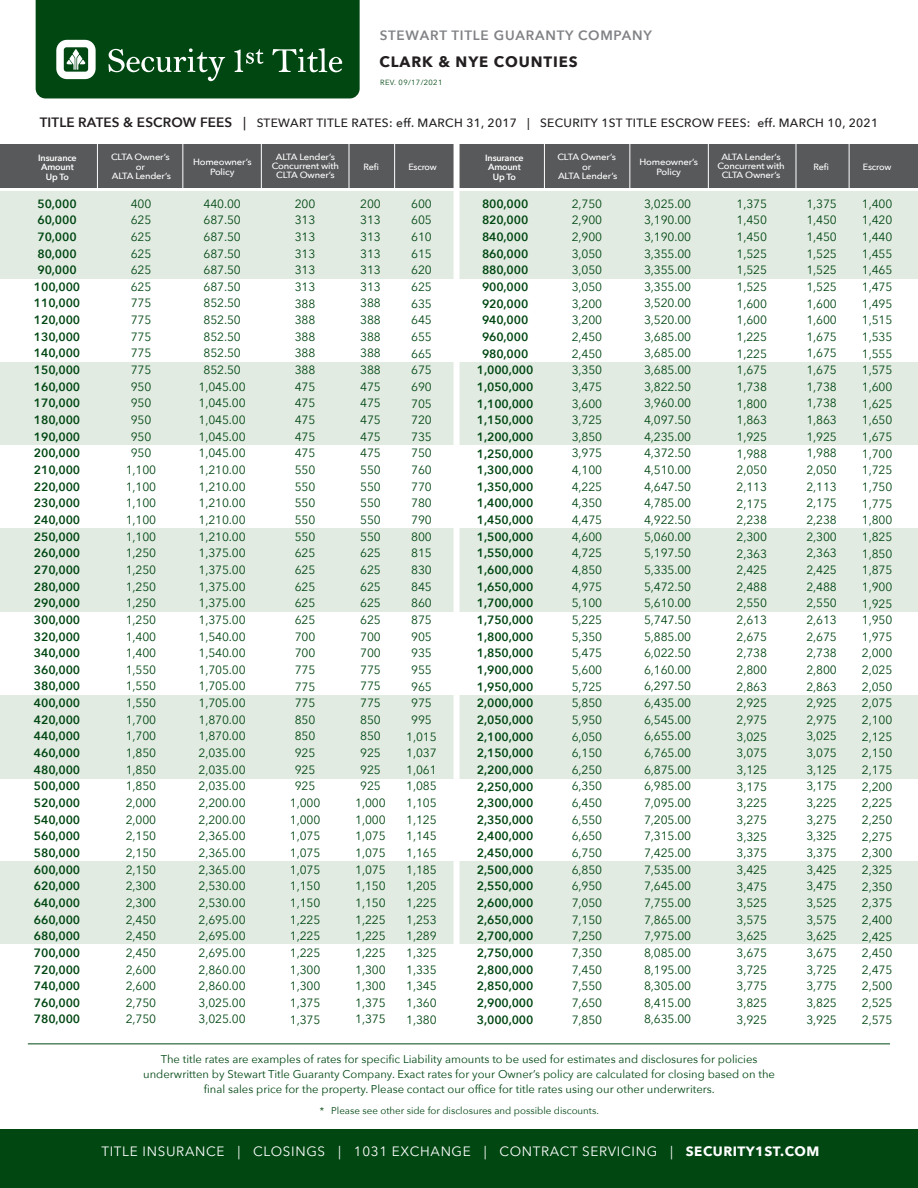
<style>
.page{position:relative;width:918px;height:1188px;background:#fff}
.page>*{position:absolute;margin:0;border:0;box-sizing:border-box;transform-origin:0 0}
.t1{font:700 15px "Avenir Next";letter-spacing:.06em;color:#231f20}
.t2{font:13.5px "Avenir Next";letter-spacing:.05em;color:#fff}
.t3{font:600 13.5px "Avenir Next";letter-spacing:.06em;color:#808285}
.t4{font:12px/16.6px "Avenir Next";letter-spacing:-.01em;color:#004712;text-align:center}
.t5{font:600 12px/16.6px "Avenir Next";letter-spacing:-.01em;color:#004712}
.t6{font:500 12px "Avenir Next";letter-spacing:.025em;color:#231f20}
.t7{font:11.25px/15px "Avenir Next";color:#004712;text-align:center}
.t8{font:9.75px "Avenir Next";color:#004712}
.t9{font:500 9px/9.8px "Avenir Next";letter-spacing:-.02em;color:#fff;text-align:center;scale:1.06 1}
.t10{font:600 9px/9.8px "Avenir Next";letter-spacing:-.02em;color:#fff;text-align:center}
.t11{font:500 9px "Avenir Next";letter-spacing:-.02em;color:#fff}
.t12{font:7.5px "Avenir Next";letter-spacing:.05em;color:#004712}
.s1{font-weight:600;font-size:13.5px}
.s2{font-size:13.5px}
.s3{font-weight:700}
</style>
<div class="page">
<div style="left:0;top:1129px;width:918px;height:59px;background:#004712"></div>
<svg style="left:36px;top:0;width:324px;height:98px"></svg>
<div style="left:0;top:144px;width:918px;height:44px;background:#58595b"></div>
<div style="left:0;top:191px;width:918px;height:87px;background:#e1ebe1"></div>
<div style="left:0;top:362px;width:918px;height:83px;background:#e1ebe1"></div>
<div style="left:0;top:528px;width:918px;height:84px;background:#e1ebe1"></div>
<div style="left:0;top:695px;width:918px;height:83px;background:#e1ebe1"></div>
<div style="left:0;top:862px;width:918px;height:82px;background:#e1ebe1"></div>
<div style="left:454px;top:141px;width:6px;height:958px;background:#fff"></div>
<hr style="left:28px;top:1044px;width:862px;height:1px;background:#004712">
<hr style="left:97px;top:143px;width:1px;height:47px;background:#fff">
<hr style="left:182px;top:143px;width:1px;height:47px;background:#fff">
<hr style="left:261px;top:143px;width:1px;height:47px;background:#fff">
<hr style="left:349px;top:143px;width:1px;height:47px;background:#fff">
<hr style="left:394px;top:143px;width:1px;height:47px;background:#fff">
<hr style="left:544px;top:143px;width:1px;height:47px;background:#fff">
<hr style="left:629px;top:143px;width:1px;height:47px;background:#fff">
<hr style="left:708px;top:143px;width:1px;height:47px;background:#fff">
<hr style="left:796px;top:143px;width:1px;height:47px;background:#fff">
<hr style="left:849px;top:143px;width:1px;height:47px;background:#fff">
<p class="t3" style="left:380px;top:24px;width:274px">STEWART TITLE GUARANTY COMPANY</p>
<p class="t1" style="left:379px;top:48px;width:200px">CLARK &amp; NYE COUNTIES</p>
<p class="t12" style="left:380px;top:76px;width:64px">REV. 09/17/2021</p>
<p class="t6" style="left:40px;top:113px;width:840px"><span class="s1">TITLE RATES &amp; ESCROW FEES</span> <span class="s2">|</span> STEWART TITLE RATES: eff. MARCH 31, 2017 | SECURITY 1ST TITLE ESCROW FEES: eff. MARCH 10, 2021</p>
<p class="t10" style="left:38px;top:152px;width:40px">Insurance<br>Amount<br>Up To</p>
<p class="t9" style="left:111px;top:152px;width:58px">CLTA Owner’s or<br>ALTA Lender’s</p>
<p class="t9" style="left:272px;top:152px;width:65px;line-height:9px">ALTA Lender’s<br>Concurrent with<br>CLTA Owner’s</p>
<p class="t11" style="left:364px;top:159px;width:17px">Refi</p>
<p class="t11" style="left:408px;top:159px;width:30px">Escrow</p>
<p class="t10" style="left:485px;top:152px;width:40px">Insurance<br>Amount<br>Up To</p>
<p class="t9" style="left:193px;top:157px;width:57px">Homeowner’s<br>Policy</p>
<p class="t9" style="left:557px;top:152px;width:58px">CLTA Owner’s or<br>ALTA Lender’s</p>
<p class="t9" style="left:640px;top:157px;width:57px">Homeowner’s<br>Policy</p>
<p class="t9" style="left:717px;top:153px;width:65px;line-height:9px">ALTA Lender’s<br>Concurrent with<br>CLTA Owner’s</p>
<p class="t11" style="left:814px;top:159px;width:17px">Refi</p>
<p class="t11" style="left:863px;top:159px;width:30px">Escrow</p>
<p class="t5" style="left:34px;top:195px;width:48px">50,000<br>60,000<br>70,000<br>80,000<br>90,000<br>100,000<br>110,000<br>120,000<br>130,000<br>140,000<br>150,000<br>160,000<br>170,000<br>180,000<br>190,000<br>200,000<br>210,000<br>220,000<br>230,000<br>240,000<br>250,000<br>260,000<br>270,000<br>280,000<br>290,000<br>300,000<br>320,000<br>340,000<br>360,000<br>380,000<br>400,000<br>420,000<br>440,000<br>460,000<br>480,000<br>500,000<br>520,000<br>540,000<br>560,000<br>580,000<br>600,000<br>620,000<br>640,000<br>660,000<br>680,000<br>700,000<br>720,000<br>740,000<br>760,000<br>780,000</p>
<p class="t4" style="left:290px;top:195px;width:32px">200<br>313<br>313<br>313<br>313<br>313<br>388<br>388<br>388<br>388<br>388<br>475<br>475<br>475<br>475<br>475<br>550<br>550<br>550<br>550<br>550<br>625<br>625<br>625<br>625<br>625<br>700<br>700<br>775<br>775<br>775<br>850<br>850<br>925<br>925<br>925<br>1,000<br>1,000<br>1,075<br>1,075<br>1,075<br>1,150<br>1,150<br>1,225<br>1,225<br>1,225<br>1,300<br>1,300<br>1,375<br>1,375</p>
<p class="t4" style="left:406px;top:195px;width:32px">600<br>605<br>610<br>615<br>620<br>625<br>635<br>645<br>655<br>665<br>675<br>690<br>705<br>720<br>735<br>750<br>760<br>770<br>780<br>790<br>800<br>815<br>830<br>845<br>860<br>875<br>905<br>935<br>955<br>965<br>975<br>995<br>1,015<br>1,037<br>1,061<br>1,085<br>1,105<br>1,125<br>1,145<br>1,165<br>1,185<br>1,205<br>1,225<br>1,253<br>1,289<br>1,325<br>1,335<br>1,345<br>1,360<br>1,380</p>
<p class="t5" style="left:477px;top:195px;width:58px;text-align:center">800,000<br>820,000<br>840,000<br>860,000<br>880,000<br>900,000<br>920,000<br>940,000<br>960,000<br>980,000<br>1,000,000<br>1,050,000<br>1,100,000<br>1,150,000<br>1,200,000<br>1,250,000<br>1,300,000<br>1,350,000<br>1,400,000<br>1,450,000<br>1,500,000<br>1,550,000<br>1,600,000<br>1,650,000<br>1,700,000<br>1,750,000<br>1,800,000<br>1,850,000<br>1,900,000<br>1,950,000<br>2,000,000<br>2,050,000<br>2,100,000<br>2,150,000<br>2,200,000<br>2,250,000<br>2,300,000<br>2,350,000<br>2,400,000<br>2,450,000<br>2,500,000<br>2,550,000<br>2,600,000<br>2,650,000<br>2,700,000<br>2,750,000<br>2,800,000<br>2,850,000<br>2,900,000<br>3,000,000</p>
<p class="t4" style="left:737px;top:195px;width:32px;text-align:justify">1,375<br>1,450<br>1,450<br>1,525<br>1,525<br>1,525<br>1,600<br>1,600<br>1,225<br>1,225<br>1,675<br>1,738<br>1,800<br>1,863<br>1,925<br>1,988<br>2,050<br>2,113<br>2,175<br>2,238<br>2,300<br>2,363<br>2,425<br>2,488<br>2,550<br>2,613<br>2,675<br>2,738<br>2,800<br>2,863<br>2,925<br>2,975<br>3,025<br>3,075<br>3,125<br>3,175<br>3,225<br>3,275<br>3,325<br>3,375<br>3,425<br>3,475<br>3,525<br>3,575<br>3,625<br>3,675<br>3,725<br>3,775<br>3,825<br>3,925</p>
<p class="t4" style="left:862px;top:195px;width:32px;text-align:justify">1,400<br>1,420<br>1,440<br>1,455<br>1,465<br>1,475<br>1,495<br>1,515<br>1,535<br>1,555<br>1,575<br>1,600<br>1,625<br>1,650<br>1,675<br>1,700<br>1,725<br>1,750<br>1,775<br>1,800<br>1,825<br>1,850<br>1,875<br>1,900<br>1,925<br>1,950<br>1,975<br>2,000<br>2,025<br>2,050<br>2,075<br>2,100<br>2,125<br>2,150<br>2,175<br>2,200<br>2,225<br>2,250<br>2,275<br>2,300<br>2,325<br>2,350<br>2,375<br>2,400<br>2,425<br>2,450<br>2,475<br>2,500<br>2,525<br>2,575</p>
<p class="t7" style="left:143px;top:1051px;width:633px">The title rates are examples of rates for specific Liability amounts to be used for estimates and disclosures for policies underwritten by Stewart Title Guaranty Company. Exact rates for your Owner’s policy are calculated for closing based on the final sales price for the property. Please contact our office for title rates using our other underwriters.</p>
<p class="t8" style="left:320px;top:1102px;width:281px">* Please see other side for disclosures and possible discounts.</p>
<p class="t4" style="left:126px;top:195px;width:32px">400<br>625<br>625<br>625<br>625<br>625<br>775<br>775<br>775<br>775<br>775<br>950<br>950<br>950<br>950<br>950<br>1,100<br>1,100<br>1,100<br>1,100<br>1,100<br>1,250<br>1,250<br>1,250<br>1,250<br>1,250<br>1,400<br>1,400<br>1,550<br>1,550<br>1,550<br>1,700<br>1,700<br>1,850<br>1,850<br>1,850<br>2,000<br>2,000<br>2,150<br>2,150<br>2,150<br>2,300<br>2,300<br>2,450<br>2,450<br>2,450<br>2,600<br>2,600<br>2,750<br>2,750</p>
<p class="t4" style="left:199px;top:195px;width:49px">440.00<br>687.50<br>687.50<br>687.50<br>687.50<br>687.50<br>852.50<br>852.50<br>852.50<br>852.50<br>852.50<br>1,045.00<br>1,045.00<br>1,045.00<br>1,045.00<br>1,045.00<br>1,210.00<br>1,210.00<br>1,210.00<br>1,210.00<br>1,210.00<br>1,375.00<br>1,375.00<br>1,375.00<br>1,375.00<br>1,375.00<br>1,540.00<br>1,540.00<br>1,705.00<br>1,705.00<br>1,705.00<br>1,870.00<br>1,870.00<br>2,035.00<br>2,035.00<br>2,035.00<br>2,200.00<br>2,200.00<br>2,365.00<br>2,365.00<br>2,365.00<br>2,530.00<br>2,530.00<br>2,695.00<br>2,695.00<br>2,695.00<br>2,860.00<br>2,860.00<br>3,025.00<br>3,025.00</p>
<p class="t4" style="left:355px;top:195px;width:32px">200<br>313<br>313<br>313<br>313<br>313<br>388<br>388<br>388<br>388<br>388<br>475<br>475<br>475<br>475<br>475<br>550<br>550<br>550<br>550<br>550<br>625<br>625<br>625<br>625<br>625<br>700<br>700<br>775<br>775<br>775<br>850<br>850<br>925<br>925<br>925<br>1,000<br>1,000<br>1,075<br>1,075<br>1,075<br>1,150<br>1,150<br>1,225<br>1,225<br>1,225<br>1,300<br>1,300<br>1,375<br>1,375</p>
<p class="t4" style="left:806px;top:195px;width:32px;text-align:justify">1,375<br>1,450<br>1,450<br>1,525<br>1,525<br>1,525<br>1,600<br>1,600<br>1,675<br>1,675<br>1,675<br>1,738<br>1,738<br>1,863<br>1,925<br>1,988<br>2,050<br>2,113<br>2,175<br>2,238<br>2,300<br>2,363<br>2,425<br>2,488<br>2,550<br>2,613<br>2,675<br>2,738<br>2,800<br>2,863<br>2,925<br>2,975<br>3,025<br>3,075<br>3,125<br>3,175<br>3,225<br>3,275<br>3,325<br>3,375<br>3,425<br>3,475<br>3,525<br>3,575<br>3,625<br>3,675<br>3,725<br>3,775<br>3,825<br>3,925</p>
<p class="t4" style="left:644px;top:195px;width:49px;text-align:justify">3,025.00<br>3,190.00<br>3,190.00<br>3,355.00<br>3,355.00<br>3,355.00<br>3,520.00<br>3,520.00<br>3,685.00<br>3,685.00<br>3,685.00<br>3,822.50<br>3,960.00<br>4,097.50<br>4,235.00<br>4,372.50<br>4,510.00<br>4,647.50<br>4,785.00<br>4,922.50<br>5,060.00<br>5,197.50<br>5,335.00<br>5,472.50<br>5,610.00<br>5,747.50<br>5,885.00<br>6,022.50<br>6,160.00<br>6,297.50<br>6,435.00<br>6,545.00<br>6,655.00<br>6,765.00<br>6,875.00<br>6,985.00<br>7,095.00<br>7,205.00<br>7,315.00<br>7,425.00<br>7,535.00<br>7,645.00<br>7,755.00<br>7,865.00<br>7,975.00<br>8,085.00<br>8,195.00<br>8,305.00<br>8,415.00<br>8,635.00</p>
<p class="t4" style="left:572px;top:195px;width:32px;text-align:justify">2,750<br>2,900<br>2,900<br>3,050<br>3,050<br>3,050<br>3,200<br>3,200<br>2,450<br>2,450<br>3,350<br>3,475<br>3,600<br>3,725<br>3,850<br>3,975<br>4,100<br>4,225<br>4,350<br>4,475<br>4,600<br>4,725<br>4,850<br>4,975<br>5,100<br>5,225<br>5,350<br>5,475<br>5,600<br>5,725<br>5,850<br>5,950<br>6,050<br>6,150<br>6,250<br>6,350<br>6,450<br>6,550<br>6,650<br>6,750<br>6,850<br>6,950<br>7,050<br>7,150<br>7,250<br>7,350<br>7,450<br>7,550<br>7,650<br>7,850</p>
<p class="t2" style="left:101px;top:1140px;width:719px">TITLE INSURANCE | CLOSINGS | 1031 EXCHANGE | CONTRACT SERVICING | <span class="s3">SECURITY1ST.COM</span></p>
</div>
